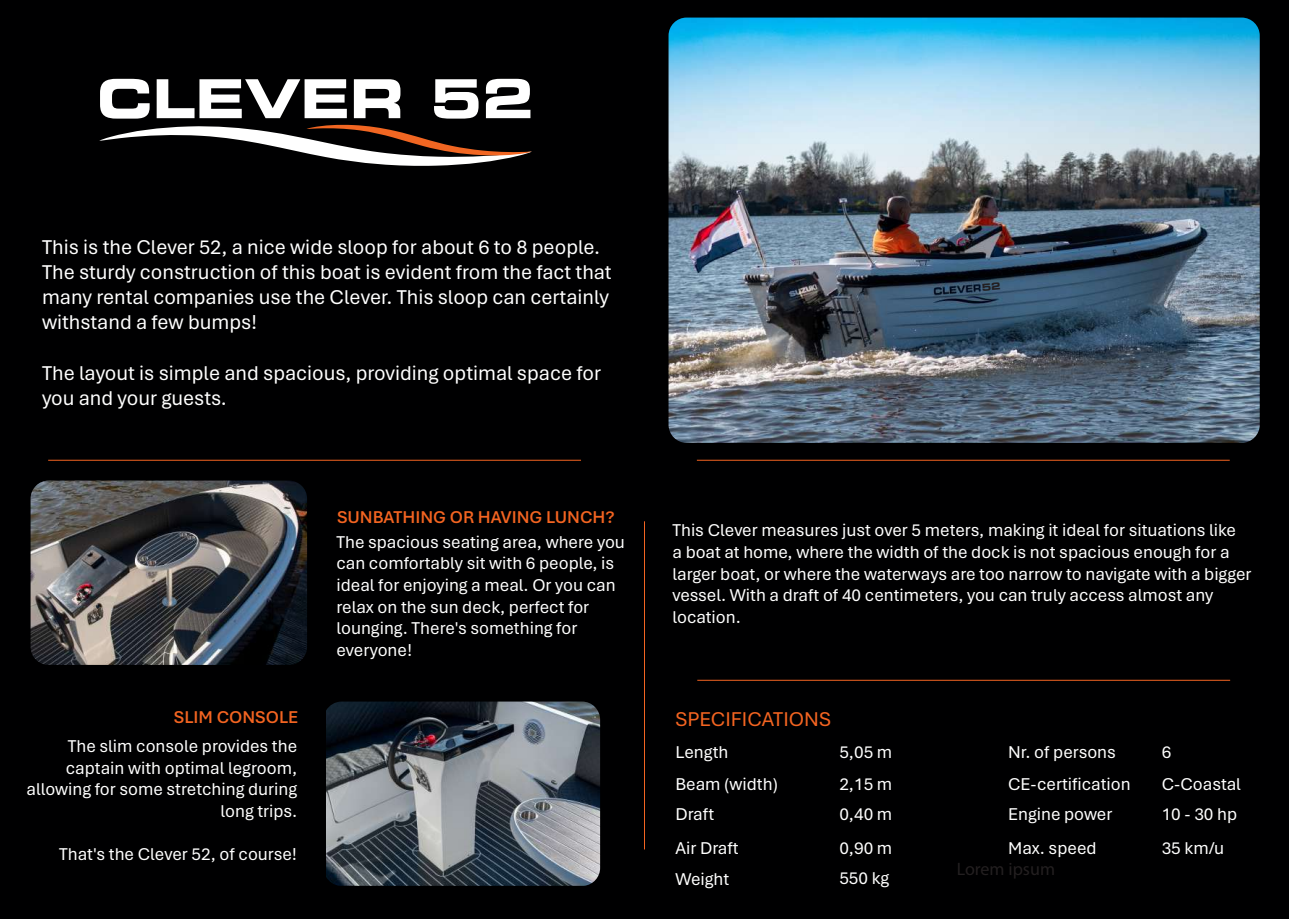
<style>
.page{position:relative;width:1289px;height:919px;background:#fff}
.page>*{position:absolute;margin:0;border:0;box-sizing:border-box;transform-origin:0 0}
.t1{font:53.7px "Eurostile Bold Extended Two";color:#fff}
.t2{font:21px/25.2px "Aptos";color:#fff}
.t3{font:21px "Aptos";color:#f36421}
.t4{font:18px/21.6px "Aptos";color:#fff}
.t5{font:600 18px "Aptos";color:#f36421}
.t6{font:18px "Myriad Pro";color:#231f20}
</style>
<div class="page">
<div style="left:0;top:0;width:1288px;height:918px;background:#000001"></div>
<svg style="left:99px;top:124px;width:433px;height:42px"></svg>
<hr style="left:644px;top:521px;width:1px;height:328px;background:#f36421">
<hr style="left:48px;top:460px;width:533px;height:1px;background:#f36421">
<hr style="left:697px;top:680px;width:533px;height:1px;background:#f36421">
<hr style="left:697px;top:460px;width:532px;height:1px;background:#f36421">
<img style="left:31px;top:480px;width:276px;height:185px">
<img style="left:326px;top:701px;width:274px;height:184px">
<img style="left:668px;top:18px;width:591px;height:425px">
<svg style="left:982px;top:282px;width:18px;height:9px"></svg>
<h1 class="t1" style="left:97px;top:61px;width:438px">CLEVER 52</h1>
<p class="t2" style="left:42px;top:233px;width:571px">This is the Clever 52, a nice wide sloop for about 6 to 8 people.<br>The sturdy construction of this boat is evident from the fact that many rental companies use the Clever. This sloop can certainly withstand a few bumps!</p>
<p class="t2" style="left:42px;top:359px;width:560px">The layout is simple and spacious, providing optimal space for you and your guests.</p>
<p class="t5" style="left:337px;top:505px;width:279px">SUNBATHING OR HAVING LUNCH?</p>
<p class="t5" style="left:174px;top:705px;width:126px">SLIM CONSOLE</p>
<p class="t4" style="left:27px;top:734px;width:272px;text-align:right">The slim console provides the captain with optimal legroom, allowing for some stretching during long trips.</p>
<p class="t4" style="left:59px;top:842px;width:239px">That's the Clever 52, of course!</p>
<p class="t4" style="left:336px;top:530px;width:290px">The spacious seating area, where you can comfortably sit with 6 people, is ideal for enjoying a meal. Or you can relax on the sun deck, perfect for lounging. There's something for everyone!</p>
<p class="t4" style="left:672px;top:519px;width:580px">This Clever measures just over 5 meters, making it ideal for situations like<br>a boat at home, where the width of the dock is not spacious enough for a larger boat, or where the waterways are too narrow to navigate with a bigger vessel. With a draft of 40 centimeters, you can truly access almost any location.</p>
<p class="t3" style="left:675px;top:704px;width:157px">SPECIFICATIONS</p>
<p class="t4" style="left:675px;top:735px;width:104px;line-height:32px">Length<br>Beam (width)</p>
<p class="t4" style="left:675px;top:796px;width:65px;line-height:33.8px">Draft<br>Air Draft</p>
<p class="t4" style="left:675px;top:867px;width:55px">Weight</p>
<p class="t4" style="left:839px;top:735px;width:54px;line-height:32px">5,05 m<br>2,15 m</p>
<p class="t4" style="left:839px;top:796px;width:54px;line-height:33.8px">0,40 m<br>0,90 m</p>
<p class="t4" style="left:839px;top:866px;width:51px">550 kg</p>
<p class="t4" style="left:1008px;top:735px;width:124px;line-height:32.1px">Nr. of persons<br>CE-certification</p>
<p class="t4" style="left:1008px;top:796px;width:106px;line-height:33.6px">Engine power<br>Max. speed</p>
<p class="t6" style="left:956px;top:858px;width:100px">Lorem ipsum</p>
<p class="t4" style="left:1161px;top:735px;width:81px;line-height:32.1px">6<br>C-Coastal</p>
<p class="t4" style="left:1161px;top:796px;width:77px;line-height:33.6px">10 - 30 hp<br>35 km/u</p>
</div>
